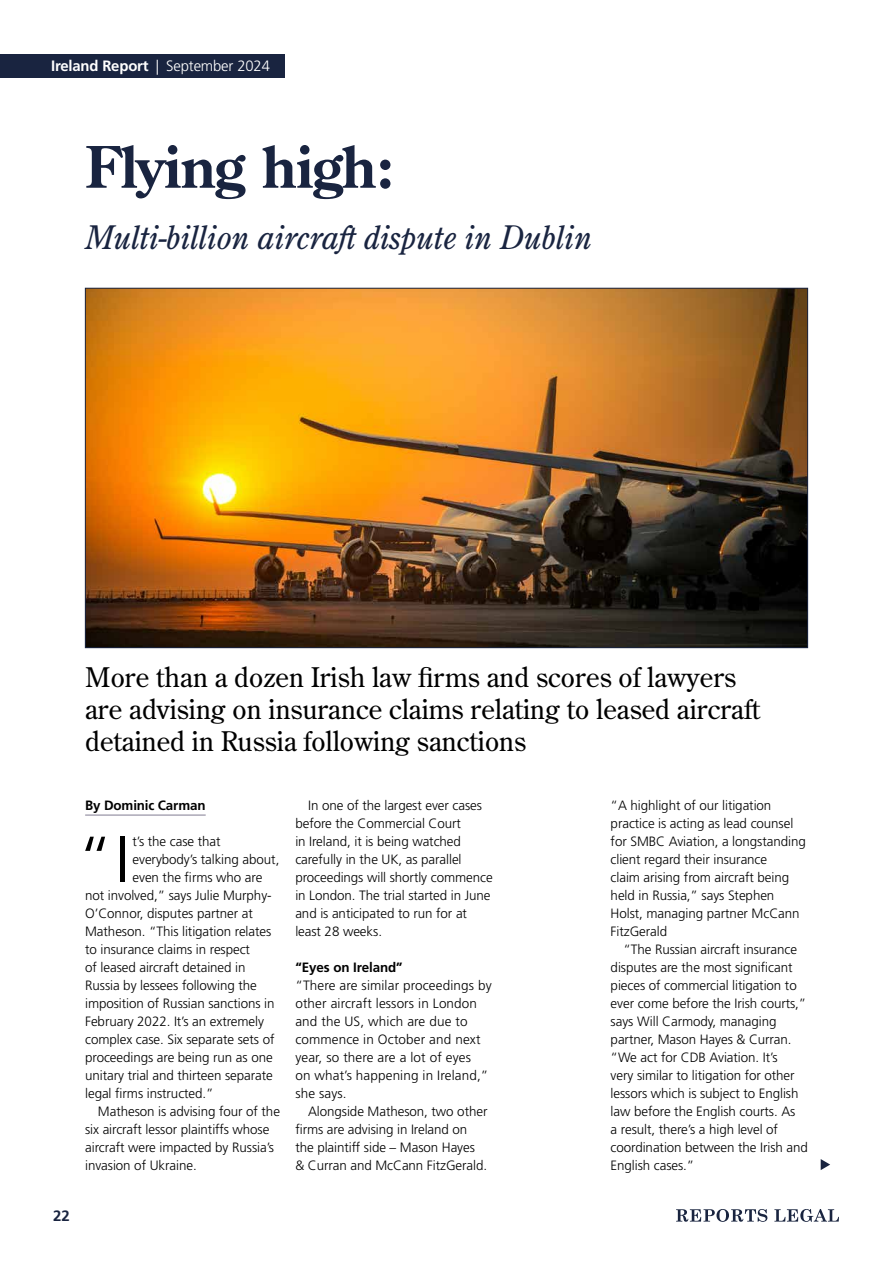
<style>
.page{position:relative;width:893px;height:1263px;background:#fff}
.page>*{position:absolute;margin:0;border:0;box-sizing:border-box;transform-origin:0 0}
.t1{font:300 65.1px "Frutiger LT Std";color:#000}
.t2{font:700 57px "Century Old Style Std";letter-spacing:-.01em;color:#192440}
.t3{font:italic 32.4px "Century Old Style Std";letter-spacing:-.01em;color:#192440}
.t4{font:27px/32.4px "Century Old Style Std";color:#000}
.t5{font:300 15px "Frutiger LT Std";letter-spacing:-.01em;color:#fff}
.t6{font:700 15px "Frutiger LT Std";color:#192440}
.t7{font:300 13.5px/18px "Frutiger LT Std";letter-spacing:-.005em;color:#000}
.t8{font:700 13.5px "Frutiger LT Std";letter-spacing:-.01em;color:#000}
.s1{font-weight:700}
</style>
<div class="page">
<div style="left:0;top:54px;width:285px;height:23px;background:#192440"></div>
<svg style="left:676px;top:1209px;width:91px;height:13px"></svg>
<svg style="left:774px;top:1209px;width:65px;height:13px"></svg>
<hr style="left:85px;top:814px;width:121px;height:2px;background:#aaa7b6">
<svg style="left:821px;top:1159px;width:9px;height:11px"></svg>
<img style="left:87px;top:290px;width:719px;height:356px">
<p class="t5" style="left:51px;top:58px;width:220px"><span class="s1">Ireland Report</span> | September 2024</p>
<h2 class="t2" style="left:85px;top:129px;width:311px">Flying high:</h2>
<h3 class="t3" style="left:85px;top:217px;width:508px">Multi-billion aircraft dispute in Dublin</h3>
<h3 class="t4" style="left:85px;top:660px;width:676px">More than a dozen Irish law firms and scores of lawyers are advising on insurance claims relating to leased aircraft detained in Russia following sanctions</h3>
<p class="t6" style="left:53px;top:1207px;width:18px">22</p>
<p class="t8" style="left:85px;top:797px;width:122px">By Dominic Carman</p>
<h1 class="t1" style="left:77px;top:823px;width:54px">“I</h1>
<p class="t7" style="left:133px;top:833px;width:90px">t’s the case that</p>
<p class="t7" style="left:133px;top:851px;width:148px">everybody’s talking about,</p>
<p class="t7" style="left:133px;top:869px;width:131px">even the firms who are</p>
<p class="t7" style="left:85px;top:887px;width:188px">not involved,” says Julie Murphy-</p>
<p class="t7" style="left:85px;top:905px;width:169px">O’Connor, disputes partner at</p>
<p class="t7" style="left:85px;top:923px;width:188px">Matheson. “This litigation relates</p>
<p class="t7" style="left:85px;top:941px;width:166px">to insurance claims in respect</p>
<p class="t7" style="left:85px;top:959px;width:162px">of leased aircraft detained in</p>
<p class="t7" style="left:85px;top:977px;width:173px">Russia by lessees following the</p>
<p class="t7" style="left:85px;top:994px;width:191px">imposition of Russian sanctions in</p>
<p class="t7" style="left:85px;top:1012px;width:180px">February 2022. It’s an extremely</p>
<p class="t7" style="left:85px;top:1030px;width:191px">complex case. Six separate sets of</p>
<p class="t7" style="left:85px;top:1048px;width:189px">proceedings are being run as one</p>
<p class="t7" style="left:85px;top:1066px;width:189px">unitary trial and thirteen separate</p>
<p class="t7" style="left:85px;top:1084px;width:130px">legal firms instructed.”</p>
<p class="t7" style="left:98px;top:1102px;width:184px">Matheson is advising four of the</p>
<p class="t7" style="left:85px;top:1120px;width:186px">six aircraft lessor plaintiffs whose</p>
<p class="t7" style="left:85px;top:1138px;width:190px">aircraft were impacted by Russia’s</p>
<p class="t7" style="left:85px;top:1156px;width:113px">invasion of Ukraine.</p>
<p class="t7" style="left:295px;top:796px;width:199px;text-indent:13px">In one of the largest ever cases before the Commercial Court<br>in Ireland, it is being watched carefully in the UK, as parallel proceedings will shortly commence in London. The trial started in June and is anticipated to run for at least 28 weeks.</p>
<p class="t8" style="left:295px;top:959px;width:109px">“Eyes on Ireland”</p>
<p class="t7" style="left:295px;top:977px;width:198px">“There are similar proceedings by other aircraft lessors in London and the US, which are due to commence in October and next year, so there are a lot of eyes<br>on what’s happening in Ireland,” she says.</p>
<p class="t7" style="left:295px;top:1103px;width:194px;text-indent:13px">Alongside Matheson, two other firms are advising in Ireland on the plaintiff side – Mason Hayes<br>&amp; Curran and McCann FitzGerald.</p>
<p class="t7" style="left:611px;top:797px;width:197px">“A highlight of our litigation practice is acting as lead counsel for SMBC Aviation, a longstanding client regard their insurance<br>claim arising from aircraft being held in Russia,” says Stephen<br>Holst, managing partner McCann<br>FitzGerald</p>
<p class="t7" style="left:611px;top:940px;width:199px;text-indent:13px">“The Russian aircraft insurance disputes are the most significant pieces of commercial litigation to ever come before the Irish courts,” says Will Carmody, managing partner, Mason Hayes &amp; Curran. “We act for CDB Aviation. It’s<br>very similar to litigation for other lessors which is subject to English law before the English courts. As<br>a result, there’s a high level of coordination between the Irish and<br>English cases.”</p>
</div>
